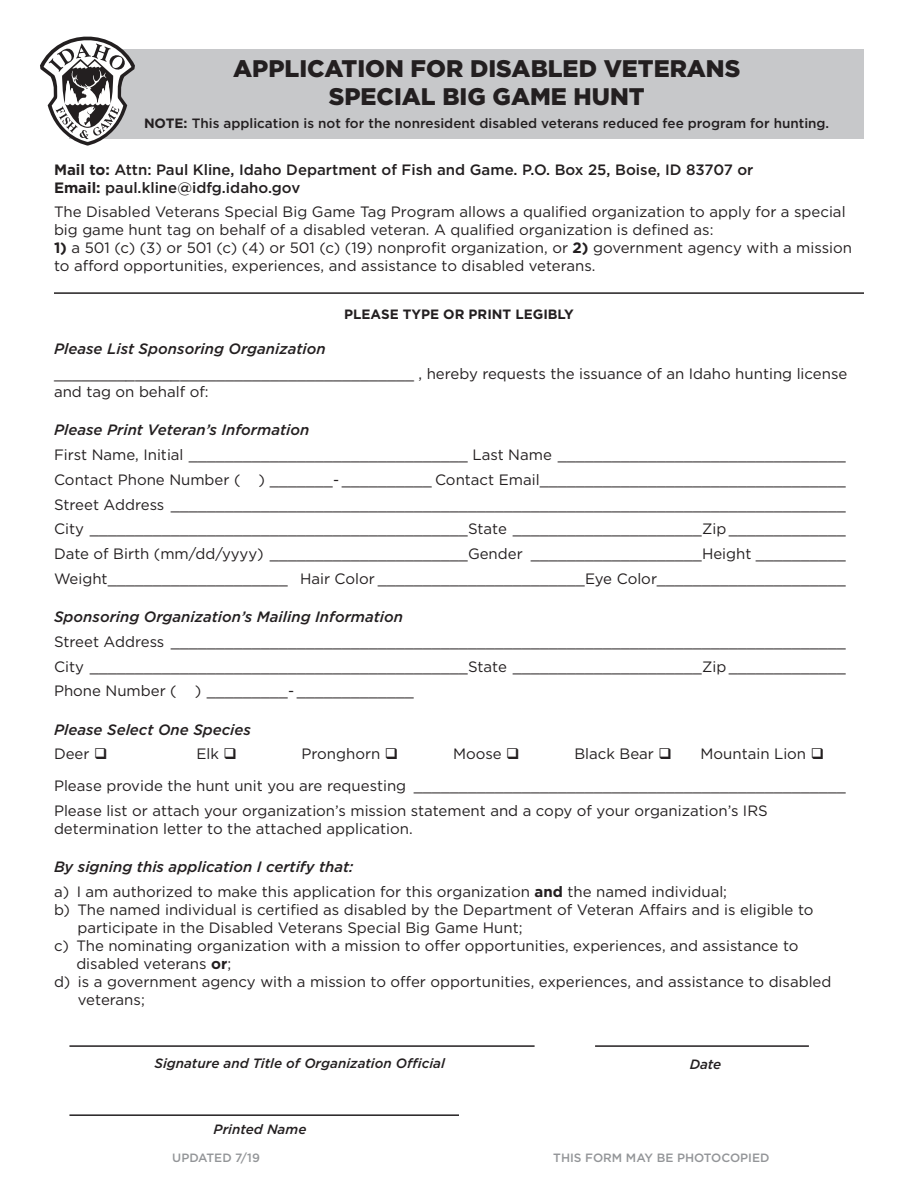
<style>
.page{position:relative;width:918px;height:1188px;background:#fff}
.page>*{position:absolute;margin:0;border:0;box-sizing:border-box;transform-origin:0 0}
.t1{font:900 24px/28.8px "Gotham";color:#231f20;text-align:center}
.t2{font:15px/18px "Gotham";color:#231f20}
.t3{font:italic 500 15px "Gotham";color:#231f20}
.t4{font:500 15px/18px "Gotham";color:#231f20}
.t5{font:500 13.5px "Gotham";color:#231f20}
.t6{font:italic 500 13.5px "Gotham";color:#231f20}
.t7{font:700 13.5px "Gotham";color:#231f20}
.t8{font:500 12px "Gotham";color:#939598}
.s1{font-weight:700}
</style>
<div class="page">
<div style="left:69px;top:50px;width:795px;height:89px;background:#c7c8ca"></div>
<svg style="left:40px;top:37px;width:95px;height:109px"></svg>
<hr style="left:54px;top:292px;width:810px;height:2px;background:#231f20">
<hr style="left:69px;top:1045px;width:466px;height:2px;background:#231f20">
<hr style="left:595px;top:1045px;width:214px;height:2px;background:#231f20">
<hr style="left:69px;top:1114px;width:390px;height:2px;background:#231f20">
<p class="t1" style="left:233px;top:53px;width:509px">APPLICATION FOR DISABLED VETERANS<br>SPECIAL BIG GAME HUNT</p>
<p class="t5" style="left:144px;top:115px;width:687px"><span class="s1">NOTE:</span> This application is not for the nonresident disabled veterans reduced fee program for hunting.</p>
<p class="t4" style="left:54px;top:160px;width:701px"><span class="s1">Mail to:</span> Attn: Paul Kline, Idaho Department of Fish and Game. P.O. Box 25, Boise, ID 83707 or<br><span class="s1">Email:</span> paul.kline@idfg.idaho.gov</p>
<p class="t2" style="left:54px;top:203px;width:793px">The Disabled Veterans Special Big Game Tag Program allows a qualified organization to apply for a special big game hunt tag on behalf of a disabled veteran. A qualified organization is defined as:</p>
<p class="t2" style="left:54px;top:239px;width:800px"><span class="s1">1)</span> a 501 (c) (3) or 501 (c) (4) or 501 (c) (19) nonprofit organization, or <span class="s1">2)</span> government agency with a mission to afford opportunities, experiences, and assistance to disabled veterans.</p>
<p class="t7" style="left:344px;top:305px;width:231px">PLEASE TYPE OR PRINT LEGIBLY</p>
<p class="t3" style="left:54px;top:339px;width:273px">Please List Sponsoring Organization</p>
<p class="t2" style="left:54px;top:365px;width:795px">________________________________________ , hereby requests the issuance of an Idaho hunting license and tag on behalf of:</p>
<p class="t3" style="left:54px;top:420px;width:257px">Please Print Veteran’s Information</p>
<p class="t2" style="left:54px;top:446px;width:793px">First Name, Initial _______________________________ Last Name ________________________________</p>
<p class="t2" style="left:54px;top:470px;width:793px">Contact Phone Number ( ) _______- __________ Contact Email__________________________________</p>
<p class="t2" style="left:54px;top:495px;width:793px">Street Address ___________________________________________________________________________</p>
<p class="t2" style="left:54px;top:520px;width:793px">City __________________________________________State _____________________Zip _____________</p>
<p class="t2" style="left:54px;top:545px;width:793px">Date of Birth (mm/dd/yyyy) ______________________Gender ___________________Height __________</p>
<p class="t2" style="left:54px;top:569px;width:793px">Weight____________________ Hair Color _______________________Eye Color_____________________</p>
<p class="t3" style="left:54px;top:607px;width:351px">Sponsoring Organization’s Mailing Information</p>
<p class="t2" style="left:54px;top:632px;width:793px">Street Address ___________________________________________________________________________</p>
<p class="t2" style="left:54px;top:657px;width:793px">City __________________________________________State _____________________Zip _____________</p>
<p class="t2" style="left:54px;top:682px;width:361px">Phone Number ( ) _________- _____________</p>
<p class="t3" style="left:54px;top:720px;width:199px">Please Select One Species</p>
<p class="t2" style="left:54px;top:745px;width:55px">Deer ❑</p>
<p class="t2" style="left:197px;top:745px;width:42px">Elk ❑</p>
<p class="t2" style="left:302px;top:745px;width:98px">Pronghorn ❑</p>
<p class="t2" style="left:453px;top:745px;width:68px">Moose ❑</p>
<p class="t2" style="left:575px;top:745px;width:99px">Black Bear ❑</p>
<p class="t2" style="left:701px;top:745px;width:125px">Mountain Lion ❑</p>
<p class="t2" style="left:54px;top:776px;width:793px">Please provide the hunt unit you are requesting ________________________________________________</p>
<p class="t2" style="left:54px;top:801px;width:715px">Please list or attach your organization’s mission statement and a copy of your organization’s IRS determination letter to the attached application.</p>
<p class="t3" style="left:54px;top:857px;width:301px">By signing this application I certify that:</p>
<p class="t2" style="left:54px;top:882px;width:675px">a) I am authorized to make this application for this organization <span class="s1">and</span> the named individual;</p>
<p class="t2" style="left:78px;top:900px;width:738px;text-indent:-24px">b) The named individual is certified as disabled by the Department of Veteran Affairs and is eligible to participate in the Disabled Veterans Special Big Game Hunt;</p>
<p class="t2" style="left:76px;top:936px;width:724px;text-indent:-22px">c) The nominating organization with a mission to offer opportunities, experiences, and assistance to disabled veterans <span class="s1">or</span>;</p>
<p class="t2" style="left:78px;top:972px;width:755px;text-indent:-24px">d) is a government agency with a mission to offer opportunities, experiences, and assistance to disabled veterans;</p>
<p class="t6" style="left:154px;top:1054px;width:292px">Signature and Title of Organization Official</p>
<p class="t6" style="left:690px;top:1056px;width:33px">Date</p>
<p class="t6" style="left:214px;top:1120px;width:94px">Printed Name</p>
<p class="t8" style="left:172px;top:1150px;width:89px">UPDATED 7/19</p>
<p class="t8" style="left:553px;top:1150px;width:218px">THIS FORM MAY BE PHOTOCOPIED</p>
</div>
